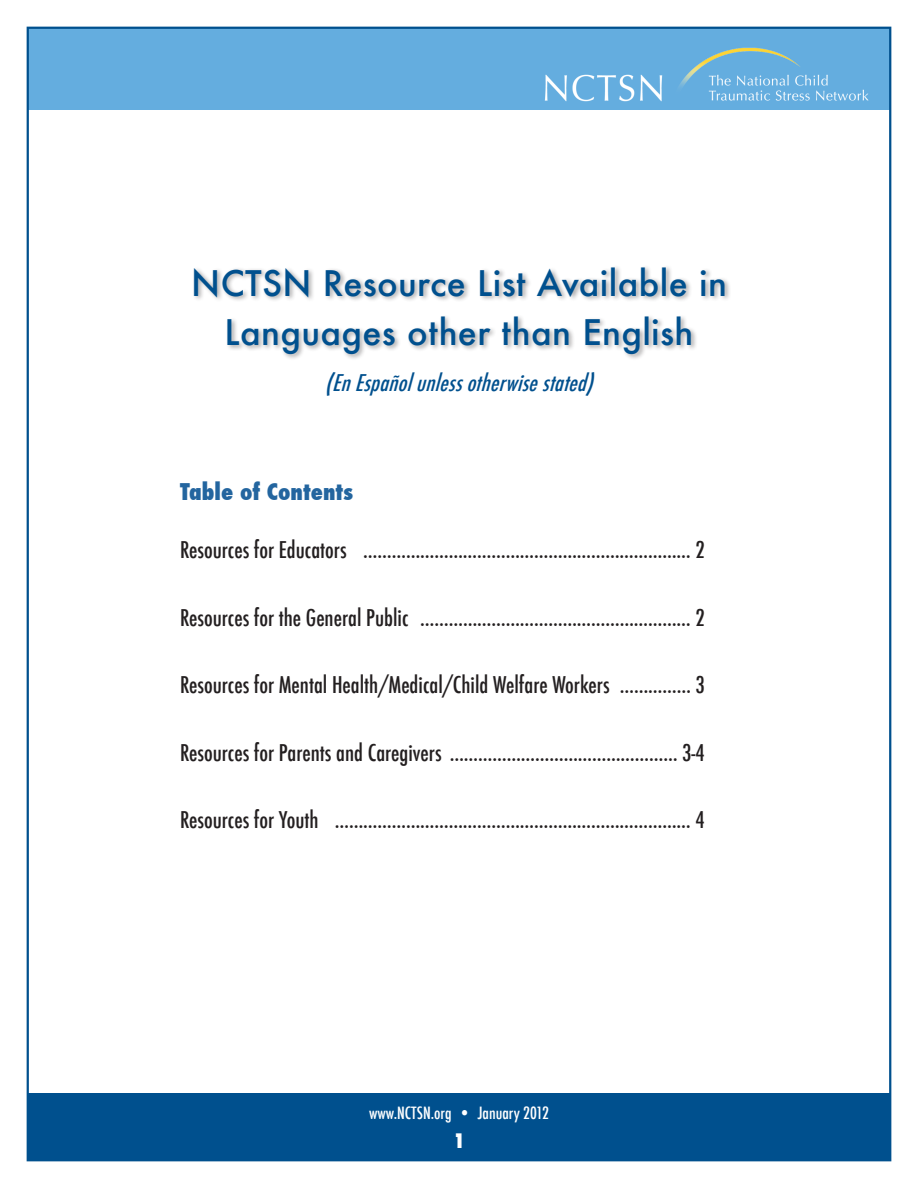
<style>
.page{position:relative;width:918px;height:1188px;background:#fff}
.page>*{position:absolute;margin:0;border:0;box-sizing:border-box;transform-origin:0 0}
.t1{font:500 34.5px/48.9px "Futura";letter-spacing:.01em;color:#00508e;text-align:center}
.t2{font:500 condensed 22.5px "Futura";color:#231f20}
.t3{font:italic 500 condensed 22.5px "Futura";color:#00508e}
.t4{font:800 condensed 22.5px "Futura";color:#23659f}
.t5{font:800 condensed 19.5px "Futura";color:#fff}
.t6{font:500 condensed 16.5px "Futura";color:#fff}
</style>
<div class="page">
<div style="left:27px;top:1094px;width:864px;height:66px;background:#00508e"></div>
<div style="left:27px;top:27px;width:864px;height:83px;background:#64addf"></div>
<img style="left:501px;top:26px;width:391px;height:123px">
<div style="left:192px;top:265px;width:539px;height:95px;background:#231f20;opacity:.38"></div>
<p class="t1" style="left:191px;top:258px;width:537px">NCTSN Resource List Available in<br>Languages other than English</p>
<p class="t3" style="left:325px;top:369px;width:276px">(EnEspañolunlessotherwisestated)</p>
<p class="t4" style="left:180px;top:476px;width:175px">Table of Contents</p>
<p class="t2" style="left:180px;top:535px;width:526px">Resources for Educators …………………………………………………………… 2</p>
<p class="t2" style="left:180px;top:603px;width:526px">Resources for the General Public ………………………………………………… 2</p>
<p class="t2" style="left:180px;top:670px;width:526px">Resources for Mental Health/Medical/Child Welfare Workers …………… 3</p>
<p class="t2" style="left:180px;top:738px;width:526px">Resources for Parents and Caregivers ………………………………………… 3-4</p>
<p class="t2" style="left:180px;top:805px;width:526px">Resources for Youth ………………………………………………………………… 4</p>
<p class="t6" style="left:369px;top:1102px;width:181px">www.NCTSN.org • January 2012</p>
<p class="t5" style="left:453px;top:1128px;width:13px">1</p>
</div>
